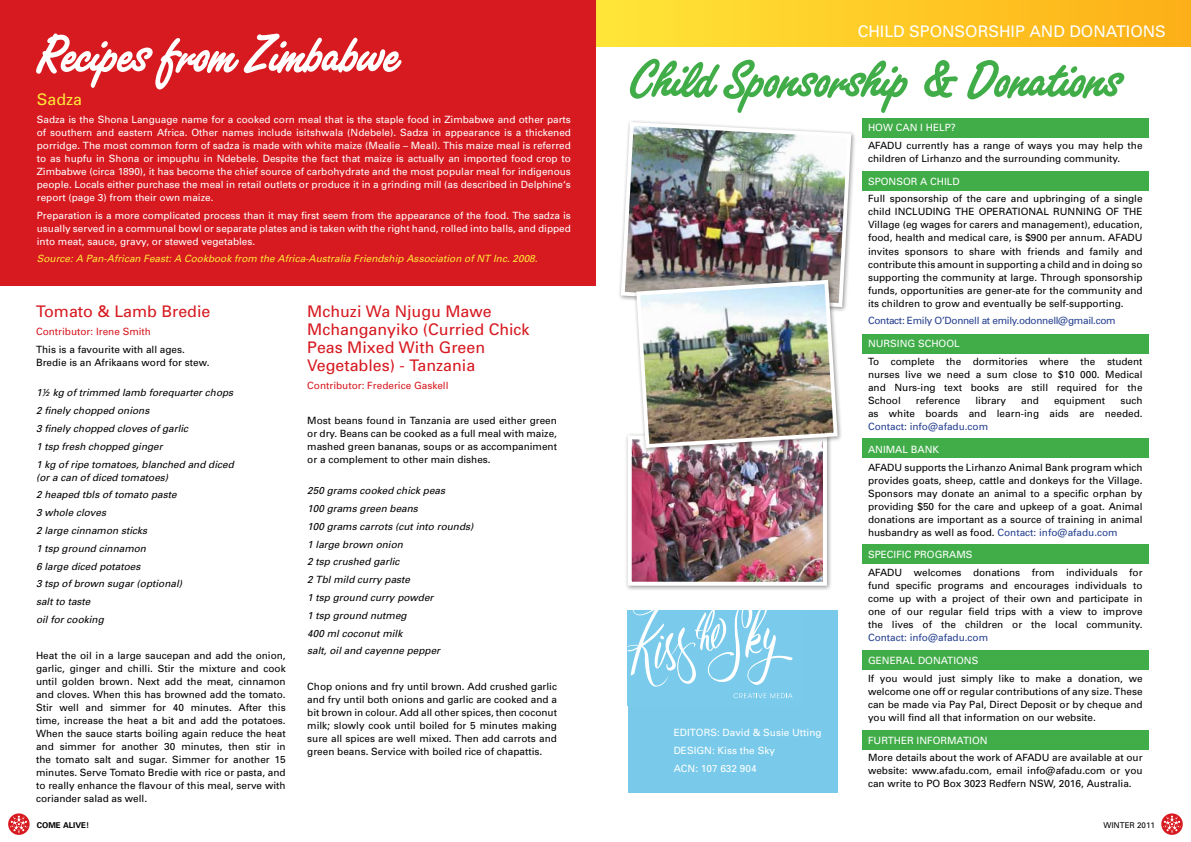
<style>
.page{position:relative;width:1191px;height:842px;background:#fff}
.page>*{position:absolute;margin:0;border:0;box-sizing:border-box;transform-origin:0 0}
.t1{font:58px "Freestyle Script Bold Plain";color:#41ad49}
.t2{font:58px "Freestyle Script Bold Plain";color:#fff}
.t3{font:16px/18px "Univers";color:#d71920}
.t4{font:16px "Univers";color:#fff}
.t5{font:16px "Univers";color:#ffe639}
.t6{font:10px/13px "Univers";color:#000;text-align:justify}
.t7{font:10px/13px "Univers";color:#fff;text-align:justify}
.t8{font:italic 10px/17.8px "Univers";color:#000}
.t9{font:italic 10px "Univers";color:#ffe639}
.t10{font:10px "Univers";color:#d71920}
.t11{font:10px "Univers";letter-spacing:-.03em;color:#25408f}
.t12{font:10px "Univers";color:#25408f}
.t13{font:700 8px "Univers";color:#000}
.t14{font:8px "Univers";color:#000}
.s1{color:#25408f}
</style>
<div class="page">
<svg style="left:1161px;top:813px;width:21px;height:22px"></svg>
<svg style="left:1163px;top:816px;width:17px;height:17px"></svg>
<svg style="left:8px;top:813px;width:22px;height:22px"></svg>
<svg style="left:10px;top:816px;width:17px;height:17px"></svg>
<svg style="left:595px;top:1px;width:595px;height:45px;background:#feca26"></svg>
<div style="left:628px;top:610px;width:209px;height:182px;background:#79caea"></div>
<div style="left:0;top:1px;width:595px;height:284px;background:#d71920"></div>
<div style="left:862px;top:334px;width:286px;height:19px;background:#41ad49"></div>
<div style="left:862px;top:172px;width:286px;height:19px;background:#41ad49"></div>
<div style="left:862px;top:118px;width:286px;height:19px;background:#41ad49"></div>
<div style="left:862px;top:439px;width:286px;height:19px;background:#41ad49"></div>
<div style="left:862px;top:544px;width:286px;height:19px;background:#41ad49"></div>
<div style="left:862px;top:650px;width:286px;height:19px;background:#41ad49"></div>
<div style="left:862px;top:730px;width:286px;height:20px;background:#41ad49"></div>
<div style="left:617px;top:120px;width:239px;height:193px;background:#000;opacity:.4"></div>
<img style="left:619px;top:120px;width:234px;height:189px">
<div style="left:624px;top:433px;width:208px;height:159px;background:#000;opacity:.4"></div>
<img style="left:633px;top:454px;width:189px;height:127px">
<div style="left:628px;top:435px;width:199px;height:151px;border:4px solid #fff"></div>
<div style="left:633px;top:277px;width:210px;height:177px;background:#000;opacity:.4"></div>
<img style="left:634px;top:278px;width:205px;height:172px">
<div style="left:627px;top:610px;width:174px;height:96px;background:#79caeb"></div>
<svg style="left:627px;top:610px;width:166px;height:88px"></svg>
<h1 class="t2" style="left:40px;top:18px;width:362px">Recipes from Zimbabwe</h1>
<h2 class="t5" style="left:37px;top:89px;width:47px">Sadza</h2>
<p class="t7" style="left:37px;top:112px;width:536px">Sadza is the Shona Language name for a cooked corn meal that is the staple food in Zimbabwe and other parts of southern and eastern Africa. Other names include isitshwala (Ndebele). Sadza in appearance is a thickened porridge. The most common form of sadza is made with white maize (Mealie – Meal). This maize meal is referred to as hupfu in Shona or impuphu in Ndebele. Despite the fact that maize is actually an imported food crop to Zimbabwe (circa 1890), it has become the chief source of carbohydrate and the most popular meal for indigenous people. Locals either purchase the meal in retail outlets or produce it in a grinding mill (as described in Delphine‘s report (page 3) from their own maize.</p>
<p class="t7" style="left:37px;top:208px;width:535px">Preparation is a more complicated process than it may first seem from the appearance of the food. The sadza is usually served in a communal bowl or separate plates and is taken with the right hand, rolled into balls, and dipped into meat, sauce, gravy, or stewed vegetables.</p>
<p class="t9" style="left:37px;top:253px;width:502px">Source: A Pan-African Feast: A Cookbook from the Africa-Australia Friendship Association of NT Inc. 2008.</p>
<h2 class="t3" style="left:36px;top:302px;width:176px">Tomato &amp; Lamb Bredie</h2>
<p class="t10" style="left:36px;top:325px;width:117px">Contributor: Irene Smith</p>
<p class="t6" style="left:36px;top:342px;width:175px">This is a favourite with all ages.<br>Bredie is an Afrikaans word for stew.</p>
<p class="t8" style="left:36px;top:384px;width:199px">1½ kg of trimmed lamb forequarter chops<br>2 finely chopped onions<br>3 finely chopped cloves of garlic<br>1 tsp fresh chopped ginger<br>1 kg of ripe tomatoes, blanched and diced</p>
<p class="t8" style="left:36px;top:468px;width:148px">(or a can of diced tomatoes)<br>2 heaped tbls of tomato paste<br>3 whole cloves<br>2 large cinnamon sticks<br>1 tsp ground cinnamon<br>6 large diced potatoes<br>3 tsp of brown sugar (optional) salt to taste<br>oil for cooking</p>
<p class="t6" style="left:36px;top:648px;width:251px">Heat the oil in a large saucepan and add the onion, garlic, ginger and chilli. Stir the mixture and cook until golden brown. Next add the meat, cinnamon and cloves. When this has browned add the tomato.<br>Stir well and simmer for 40 minutes. After this time, increase the heat a bit and add the potatoes.<br>When the sauce starts boiling again reduce the heat and simmer for another 30 minutes, then stir in the tomato salt and sugar. Simmer for another 15 minutes. Serve Tomato Bredie with rice or pasta, and to really enhance the flavour of this meal, serve with coriander salad as well.</p>
<h2 class="t3" style="left:307px;top:302px;width:224px">Mchuzi Wa Njugu Mawe<br>Mchanganyiko (Curried Chick<br>Peas Mixed With Green<br>Vegetables) - Tanzania</h2>
<p class="t10" style="left:307px;top:379px;width:143px">Contributor: Frederice Gaskell</p>
<p class="t6" style="left:307px;top:414px;width:251px">Most beans found in Tanzania are used either green or dry. Beans can be cooked as a full meal with maize, mashed green bananas, soups or as accompaniment or a complement to other main dishes.</p>
<p class="t8" style="left:307px;top:481px;width:168px">250 grams cooked chick peas<br>100 grams green beans<br>100 grams carrots (cut into rounds)<br>1 large brown onion<br>2 tsp crushed garlic<br>2 Tbl mild curry paste<br>1 tsp ground curry powder<br>1 tsp ground nutmeg<br>400 ml coconut milk<br>salt, oil and cayenne pepper</p>
<p class="t6" style="left:307px;top:680px;width:251px">Chop onions and fry until brown. Add crushed garlic and fry until both onions and garlic are cooked and a bit brown in colour. Add all other spices, then coconut milk; slowly cook until boiled for 5 minutes making sure all spices are well mixed. Then add carrots and green beans. Service with boiled rice of chapattis.</p>
<h2 class="t4" style="left:857px;top:21px;width:310px">CHILD SPONSORSHIP AND DONATIONS</h2>
<h1 class="t1" style="left:631px;top:43px;width:493px">Child Sponsorship &amp; Donations</h1>
<p class="t7" style="left:673px;top:723px;width:149px;line-height:17.9px;text-align:left">EDITORS: David &amp; Susie Utting<br>DESIGN: Kiss the Sky<br>ACN: 107 632 904</p>
<p class="t7" style="left:868px;top:121px;width:89px">HOW CAN I HELP?</p>
<p class="t6" style="left:868px;top:139px;width:276px">AFADU currently has a range of ways you may help the children of Lirhanzo and the surrounding community.</p>
<p class="t7" style="left:868px;top:174px;width:93px">SPONSOR A CHILD</p>
<p class="t6" style="left:868px;top:192px;width:276px">Full sponsorship of the care and upbringing of a single child INCLUDING THE OPERATIONAL RUNNING OF THE Village (eg wages for carers and management), education, food, health and medical care, is $900 per annum. AFADU invites sponsors to share with friends and family and contribute this amount in supporting a child and in doing so supporting the community at large. Through sponsorship funds, opportunities are gener-ate for the community and its children to grow and eventually be self-supporting.</p>
<p class="t11" style="left:868px;top:314px;width:249px">Contact: Emily O’Donnell at emily.odonnell@gmail.com</p>
<p class="t7" style="left:868px;top:337px;width:93px">NURSING SCHOOL</p>
<p class="t6" style="left:868px;top:355px;width:276px">To complete the dormitories where the student nurses live we need a sum close to $10 000. Medical and Nurs-ing text books are still required for the School</p>
<p class="t6" style="left:916px;top:394px;width:46px">reference</p>
<p class="t6" style="left:975px;top:394px;width:32px">library</p>
<p class="t6" style="left:1021px;top:394px;width:19px">and</p>
<p class="t6" style="left:1054px;top:394px;width:53px">equipment</p>
<p class="t6" style="left:868px;top:394px;width:276px;text-align:right">such<br>as white boards and learn-ing aids are needed.</p>
<p class="t12" style="left:868px;top:420px;width:122px">Contact: info@afadu.com</p>
<p class="t7" style="left:868px;top:442px;width:73px">ANIMAL BANK</p>
<p class="t6" style="left:868px;top:460px;width:276px">AFADU supports the Lirhanzo Animal Bank program which provides goats, sheep, cattle and donkeys for the Village.<br>Sponsors may donate an animal to a specific orphan by providing $50 for the care and upkeep of a goat. Animal donations are important as a source of training in animal husbandry as well as food. <span class="s1">Contact: info@afadu.com</span></p>
<p class="t7" style="left:868px;top:548px;width:106px">SPECIFIC PROGRAMS</p>
<p class="t6" style="left:868px;top:566px;width:276px">AFADU welcomes donations from individuals for fund specific programs and encourages individuals to come up with a project of their own and participate in one of our regular field trips with a view to improve the lives of the children or the local community.</p>
<p class="t12" style="left:868px;top:631px;width:122px">Contact: info@afadu.com</p>
<p class="t7" style="left:868px;top:654px;width:112px">GENERAL DONATIONS</p>
<p class="t6" style="left:868px;top:671px;width:276px">If you would just simply like to make a donation, we welcome one off or regular contributions of any size. These can be made via Pay Pal, Direct Deposit or by cheque and you will find all that information on our website.</p>
<p class="t7" style="left:868px;top:733px;width:121px">FURTHER INFORMATION</p>
<p class="t6" style="left:868px;top:751px;width:276px">More details about the work of AFADU are available at our website: www.afadu.com, email info@afadu.com or you can write to PO Box 3023 Redfern NSW, 2016, Australia.</p>
<p class="t13" style="left:37px;top:820px;width:54px">COME ALIVE!</p>
<p class="t14" style="left:1103px;top:820px;width:53px">WINTER 2011</p>
</div>
